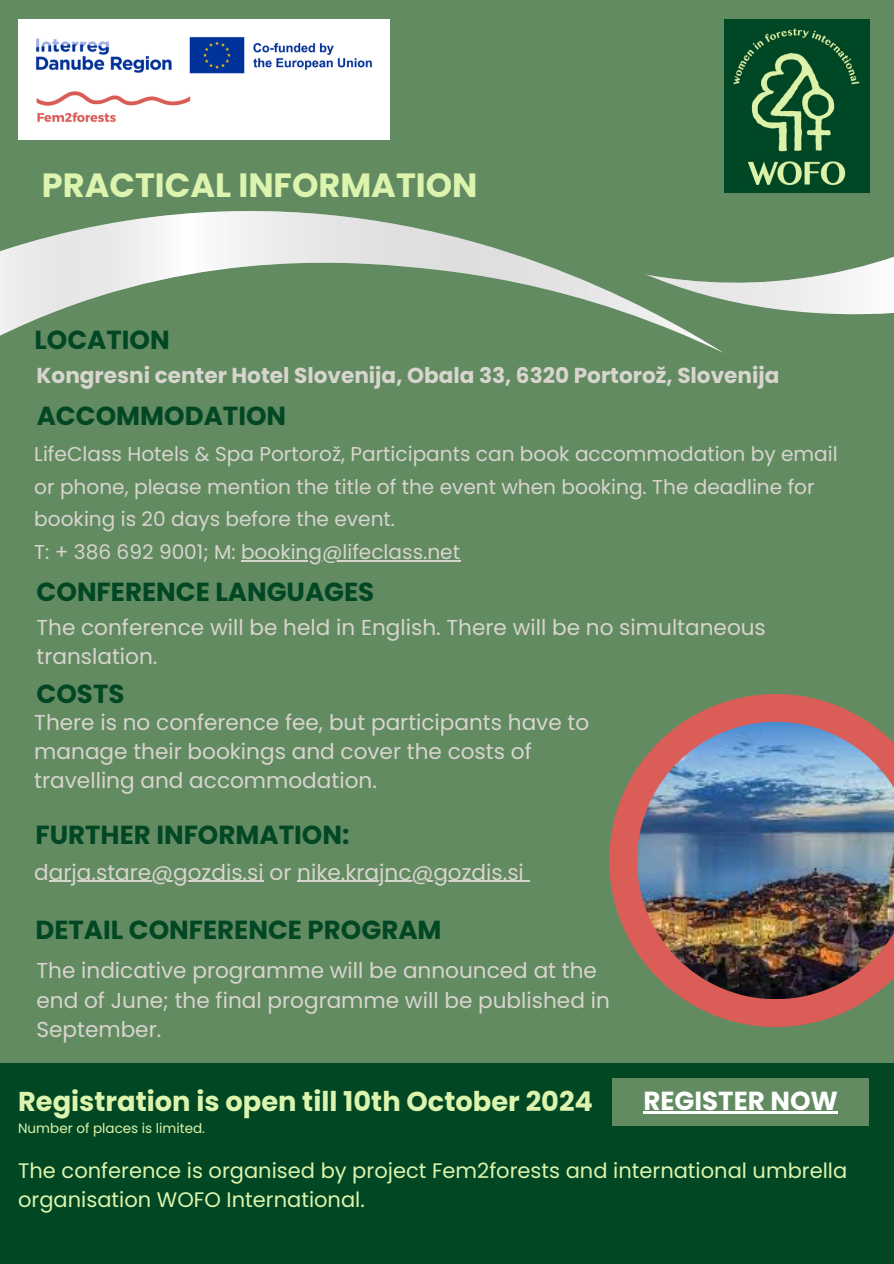
<style>
.page{position:relative;width:894px;height:1264px;background:#fff}
.page>*{position:absolute;margin:0;border:0;box-sizing:border-box;transform-origin:0 0}
.t1{font:700 33.6px "Poppins";color:#dcf4ad}
.t2{font:700 27.3px "Poppins";color:#dcf4ad}
.t3{font:700 26.1px "Poppins";color:#024724}
.t4{font:700 26.1px "Poppins";color:#fff}
.t5{font:21.6px/29.2px "Poppins";color:#d8d4ce}
.t6{font:700 21.6px "Poppins";color:#d8d4ce}
.t7{font:21px/29.2px "Poppins";color:#dcf4ad}
.t8{font:20.1px/32.7px "Poppins";color:#d8d4ce}
.t9{font:13.5px "Poppins";color:#dcf4ad}
</style>
<div class="page">
<div style="left:0;top:0;width:893px;height:1263px;background:#628b62"></div>
<div style="left:0;top:1062px;width:893px;height:201px;background:#024724"></div>
<img style="left:18px;top:19px;width:371px;height:121px">
<svg style="left:723px;top:157px;width:170px;height:196px"></svg>
<svg style="left:0;top:211px;width:723px;height:142px"></svg>
<svg style="left:609px;top:694px;width:261px;height:333px"></svg>
<img style="left:637px;top:721px;width:256px;height:277px">
<div style="left:612px;top:1077px;width:256px;height:48px;background:#628b62"></div>
<img style="left:724px;top:19px;width:144px;height:174px">
<hr style="left:643px;top:1111px;width:194px;height:3px;background:#fff">
<hr style="left:241px;top:560px;width:219px;height:1px;background:#d8d4ce">
<hr style="left:49px;top:880px;width:215px;height:2px;background:#d8d4ce">
<hr style="left:297px;top:880px;width:227px;height:2px;background:#d8d4ce">
<h2 class="t1" style="left:42px;top:161px;width:437px">PRACTICAL INFORMATION</h2>
<p class="t3" style="left:34px;top:322px;width:137px">LOCATION</p>
<p class="t6" style="left:36px;top:360px;width:744px">Kongresni center Hotel Slovenija, Obala 33, 6320 Portorož, Slovenija</p>
<p class="t3" style="left:37px;top:398px;width:251px">ACCOMMODATION</p>
<h2 class="t8" style="left:34px;top:437px;width:804px">LifeClass Hotels &amp; Spa Portorož, Participants can book accommodation by email or phone, please mention the title of the event when booking. The deadline for booking is 20 days before the event.</h2>
<p class="t8" style="left:34px;top:535px;width:427px">T: + 386 692 9001; M: booking@lifeclass.net</p>
<h2 class="t3" style="left:37px;top:573px;width:339px">CONFERENCE LANGUAGES</h2>
<p class="t5" style="left:36px;top:612px;width:730px">The conference will be held in English. There will be no simultaneous translation.</p>
<p class="t3" style="left:37px;top:675px;width:89px">COSTS</p>
<h2 class="t5" style="left:34px;top:707px;width:556px">There is no conference fee, but participants have to manage their bookings and cover the costs of travelling and accommodation.</h2>
<p class="t3" style="left:35px;top:816px;width:315px">FURTHER INFORMATION:</p>
<p class="t5" style="left:34px;top:857px;width:491px">darja.stare@gozdis.si or nike.krajnc@gozdis.si</p>
<p class="t3" style="left:35px;top:911px;width:407px">DETAIL CONFERENCE PROGRAM</p>
<p class="t5" style="left:36px;top:956px;width:574px">The indicative programme will be announced at the end of June; the final programme will be published in<br>September.</p>
<h2 class="t2" style="left:18px;top:1081px;width:576px">Registration is open till 10th October 2024</h2>
<h1 class="t4" style="left:643px;top:1082px;width:196px">REGISTER NOW</h1>
<h2 class="t9" style="left:18px;top:1118px;width:188px">Number of places is limited.</h2>
<h4 class="t7" style="left:18px;top:1156px;width:830px">The conference is organised by project Fem2forests and international umbrella organisation WOFO International.</h4>
</div>
